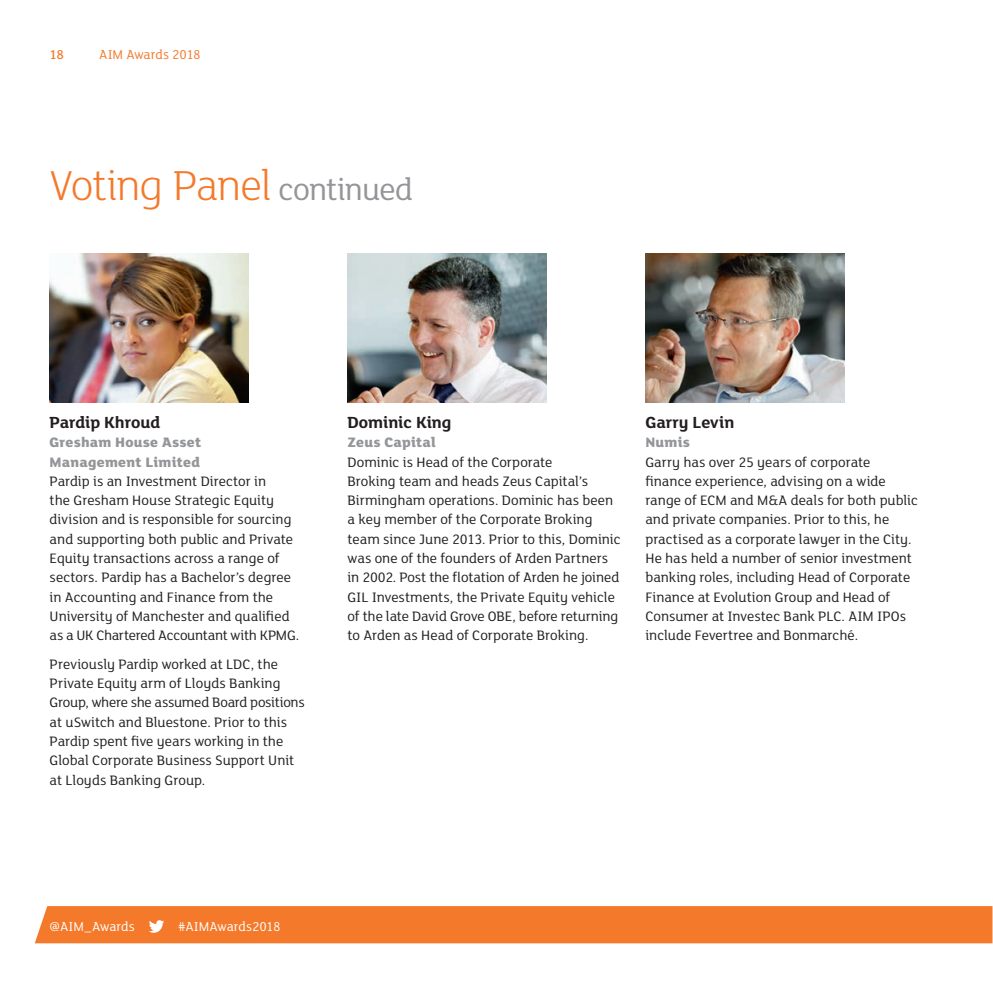
<style>
.page{position:relative;width:993px;height:993px;background:#fff}
.page>*{position:absolute;margin:0;border:0;box-sizing:border-box;transform-origin:0 0}
.t1{font:300 45.5px "FS Lola";letter-spacing:-.03em;color:#f4792a}
.t2{font:700 17.5px "FS Lola";letter-spacing:-.005em;color:#231f20}
.t3{font:14.88px/19.2px "FS Lola";color:#231f20}
.t4{font:800 14.88px/19.2px "FS Lola";letter-spacing:.015em;color:#939598}
.t5{font:14px "FS Lola";letter-spacing:-.005em;color:#fff}
.t6{font:14px "FS Lola";letter-spacing:-.005em;color:#f4792a}
.t7{font:500 14px "FS Lola";color:#f4792a}
.s1{font-weight:400;font-size:33.25px;color:#939598}
</style>
<div class="page">
<img style="left:645px;top:253px;width:198px;height:149px">
<img style="left:50px;top:253px;width:198px;height:149px">
<img style="left:347px;top:253px;width:199px;height:149px">
<div style="left:35px;top:906px;width:957px;height:37px;background:#f4792a"></div>
<p class="t7" style="left:50px;top:45px;width:16px">18</p>
<p class="t6" style="left:99px;top:45px;width:103px">AIM Awards 2018</p>
<h1 class="t1" style="left:50px;top:156px;width:365px">Voting Panel <span class="s1">continued</span></h1>
<p class="t2" style="left:50px;top:410px;width:112px">Pardip Khroud</p>
<p class="t4" style="left:50px;top:432px;width:153px">Gresham House Asset<br>Management Limited</p>
<p class="t3" style="left:50px;top:470px;width:251px">Pardip is an Investment Director in<br>the Gresham House Strategic Equity division and is responsible for sourcing and supporting both public and Private Equity transactions across a range of sectors. Pardip has a Bachelor’s degree in Accounting and Finance from the University of Manchester and qualified as a UK Chartered Accountant with KPMG.</p>
<p class="t3" style="left:50px;top:653px;width:256px">Previously Pardip worked at LDC, the Private Equity arm of Lloyds Banking Group, where she assumed Board positions at uSwitch and Bluestone. Prior to this Pardip spent five years working in the Global Corporate Business Support Unit at Lloyds Banking Group.</p>
<p class="t2" style="left:347px;top:410px;width:105px">Dominic King</p>
<p class="t4" style="left:347px;top:432px;width:90px">Zeus Capital</p>
<p class="t3" style="left:347px;top:451px;width:274px">Dominic is Head of the Corporate<br>Broking team and heads Zeus Capital’s Birmingham operations. Dominic has been a key member of the Corporate Broking team since June 2013. Prior to this, Dominic was one of the founders of Arden Partners in 2002. Post the flotation of Arden he joined GIL Investments, the Private Equity vehicle of the late David Grove OBE, before returning to Arden as Head of Corporate Broking.</p>
<p class="t2" style="left:645px;top:410px;width:90px">Garry Levin</p>
<p class="t4" style="left:645px;top:432px;width:46px">Numis</p>
<p class="t3" style="left:645px;top:451px;width:274px">Garry has over 25 years of corporate finance experience, advising on a wide range of ECM and M&amp;A deals for both public and private companies. Prior to this, he practised as a corporate lawyer in the City.<br>He has held a number of senior investment banking roles, including Head of Corporate Finance at Evolution Group and Head of Consumer at Investec Bank PLC. AIM IPOs include Fevertree and Bonmarché.</p>
<p class="t5" style="left:50px;top:916px;width:87px">@AIM_Awards</p>
<p class="t5" style="left:178px;top:916px;width:104px">#AIMAwards2018</p>
</div>
